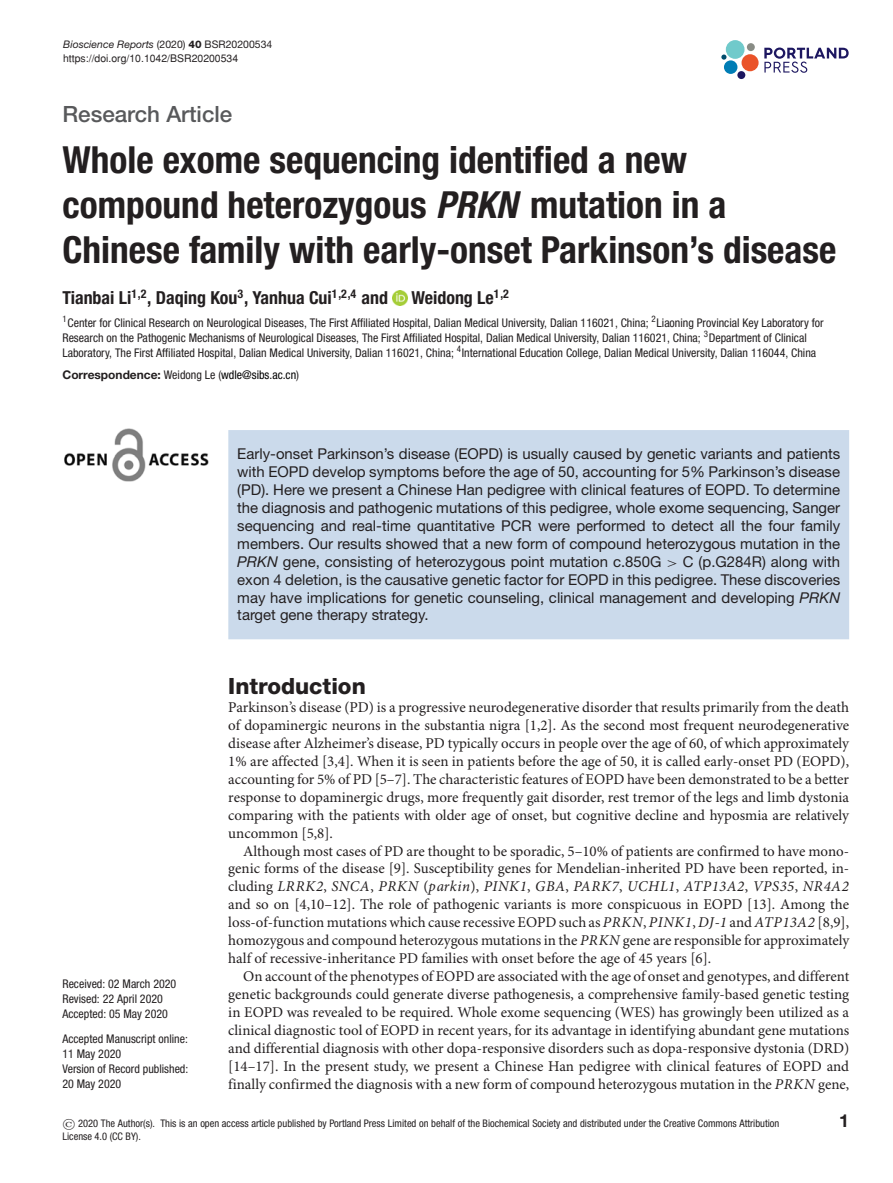
<style>
.page{position:relative;width:893px;height:1183px;background:#fff}
.page>*{position:absolute;margin:0;border:0;box-sizing:border-box;transform-origin:0 0}
.t1{font:700 condensed 37.35px/44.8px "Helvetica Neue LT Std";color:#231f20}
.t2{font:500 22.35px "Helvetica Neue LT Std";color:#58595b}
.t3{font:800 22.35px "Helvetica Neue LT Std";color:#231f20}
.t4{font:700 condensed 18px "Helvetica Neue LT Std";color:#231f20}
.t5{font:700 18px "Helvetica Neue LT Std";color:#231f20}
.t6{font:15px/18px "Minion Pro";color:#231f20;text-align:justify}
.t7{font:15px/18px "Helvetica Neue LT Std";color:#231f20;text-align:justify}
.t8{font:condensed 12px/15px "Helvetica Neue LT Std";color:#231f20}
.t9{font:700 12px "Helvetica Neue LT Std";color:#231f20}
.t10{font:condensed 10.5px/13.5px "Helvetica Neue LT Std";color:#231f20}
.t11{font:italic 10.5px "Helvetica Neue LT Std";color:#231f20}
.t12{font:10.5px "Helvetica";color:#231f20}
.s1{font-style:normal}
.s2{font-weight:800;font-style:normal}
.s3{font-style:italic}
.s4{font-weight:400;font-stretch:condensed}
.s5{font-weight:400;font-stretch:condensed;color:#000}
.s6{font-family:"RMTMI"}
.s7{font-family:"SFRM0700";font-stretch:normal}
</style>
<div class="page">
<svg style="left:764px;top:48px;width:85px;height:25px"></svg>
<div style="left:726px;top:40px;width:18px;height:19px;background:#70cacb;border-radius:50%"></div>
<div style="left:741px;top:54px;width:18px;height:17px;background:#ea5329;border-radius:50%"></div>
<div style="left:724px;top:60px;width:13px;height:14px;background:#007db5;border-radius:50%"></div>
<div style="left:737px;top:71px;width:8px;height:8px;background:#1d1760;border-radius:50%"></div>
<div style="left:747px;top:43px;width:8px;height:8px;background:#888c85;border-radius:50%"></div>
<svg style="left:721px;top:54px;width:5px;height:6px"></svg>
<img style="left:392px;top:291px;width:15px;height:15px">
<img style="left:64px;top:428px;width:145px;height:53px">
<div style="left:228px;top:430px;width:621px;height:209px;background:#cbdaeb"></div>
<p class="t11" style="left:63px;top:40px;width:211px">Bioscience Reports <span class="s1">(2020)</span> <span class="s2">40</span> <span class="s1">BSR20200534</span></p>
<p class="t12" style="left:63px;top:54px;width:177px">https://doi.org/10.1042/BSR20200534</p>
<h2 class="t2" style="left:62px;top:106px;width:171px">Research Article</h2>
<h1 class="t1" style="left:62px;top:140px;width:775px">Whole exome sequencing identified a new compound heterozygous <span class="s3">PRKN</span> mutation in a<br>Chinese family with early-onset Parkinson’s disease</h1>
<p class="t4" style="left:62px;top:291px;width:327px">Tianbai Li<sup>1,2</sup>, Daqing Kou<sup>3</sup>, Yanhua Cui<sup>1,2,4</sup> and</p>
<p class="t4" style="left:411px;top:291px;width:99px">Weidong Le<sup>1,2</sup></p>
<p class="t8" style="left:62px;top:316px;width:763px"><sup>1</sup>Center for Clinical Research on Neurological Diseases, The First Affiliated Hospital, Dalian Medical University, Dalian 116021, China; <sup>2</sup>Liaoning Provincial Key Laboratory for<br>Research on the Pathogenic Mechanisms of Neurological Diseases, The First Affiliated Hospital, Dalian Medical University, Dalian 116021, China; <sup>3</sup>Department of Clinical<br>Laboratory, The First Affiliated Hospital, Dalian Medical University, Dalian 116021, China; <sup>4</sup>International Education College, Dalian Medical University, Dalian 116044, China</p>
<p class="t9" style="left:62px;top:370px;width:238px">Correspondence: <span class="s4">Weidong Le (</span><span class="s5">wdle@sibs.ac.cn</span><span class="s4">)</span></p>
<p class="t7" style="left:237px;top:446px;width:604px">Early-onset Parkinson’s disease (EOPD) is usually caused by genetic variants and patients with EOPD develop symptoms before the age of 50, accounting for 5% Parkinson’s disease (PD). Here we present a Chinese Han pedigree with clinical features of EOPD. To determine the diagnosis and pathogenic mutations of this pedigree, whole exome sequencing, Sanger sequencing and real-time quantitative PCR were performed to detect all the four family members. Our results showed that a new form of compound heterozygous mutation in the <span class="s3">PRKN</span> gene, consisting of heterozygous point mutation c.850G <span class="s6">&gt;</span> C (p.G284R) along with exon 4 deletion, is the causative genetic factor for EOPD in this pedigree. These discoveries may have implications for genetic counseling, clinical management and developing <span class="s3">PRKN </span>target gene therapy strategy.</p>
<h2 class="t3" style="left:228px;top:677px;width:139px">Introduction</h2>
<p class="t6" style="left:228px;top:699px;width:622px">Parkinson’s disease (PD) is a progressive neurodegenerative disorder that results primarily from the death of dopaminergic neurons in the substantia nigra [1,2]. As the second most frequent neurodegenerative disease after Alzheimer’s disease, PD typically occurs in people over the age of 60, of which approximately 1% are affected [3,4]. When it is seen in patients before the age of 50, it is called early-onset PD (EOPD), accounting for 5% of PD [5–7]. The characteristic features of EOPD have been demonstrated to be a better response to dopaminergic drugs, more frequently gait disorder, rest tremor of the legs and limb dystonia comparing with the patients with older age of onset, but cognitive decline and hyposmia are relatively uncommon [5,8].</p>
<p class="t6" style="left:228px;top:842px;width:622px;text-indent:15px">Although most cases of PD are thought to be sporadic, 5–10% of patients are confirmed to have mono&shy;genic forms of the disease [9]. Susceptibility genes for Mendelian-inherited PD have been reported, in&shy;cluding <span class="s3">LRRK2</span>, <span class="s3">SNCA</span>, <span class="s3">PRKN</span> (<span class="s3">parkin</span>), <span class="s3">PINK1</span>, <span class="s3">GBA</span>, <span class="s3">PARK7</span>, <span class="s3">UCHL1</span>, <span class="s3">ATP13A2</span>, <span class="s3">VPS35</span>, <span class="s3">NR4A2 </span>and so on [4,10–12]. The role of pathogenic variants is more conspicuous in EOPD [13]. Among the loss-of-function mutations which cause recessive EOPD such as <span class="s3">PRKN</span>, <span class="s3">PINK1</span>, <span class="s3">DJ-1</span> and<span class="s3">ATP13A2</span> [8,9], homozygous and compound heterozygous mutations in the <span class="s3">PRKN</span> gene are responsible for approximately half of recessive-inheritance PD families with onset before the age of 45 years [6].</p>
<p class="t6" style="left:228px;top:968px;width:622px;text-indent:15px">On account of the phenotypes of EOPD are associated with the age of onset and genotypes, and different genetic backgrounds could generate diverse pathogenesis, a comprehensive family-based genetic testing in EOPD was revealed to be required. Whole exome sequencing (WES) has growingly been utilized as a clinical diagnostic tool of EOPD in recent years, for its advantage in identifying abundant gene mutations and differential diagnosis with other dopa-responsive disorders such as dopa-responsive dystonia (DRD) [14–17]. In the present study, we present a Chinese Han pedigree with clinical features of EOPD and finally confirmed the diagnosis with a new form of compound heterozygous mutation in the <span class="s3">PRKN</span> gene,</p>
<p class="t10" style="left:62px;top:1117px;width:718px"><span class="s7">©</span> 2020 The Author(s). This is an open access article published by Portland Press Limited on behalf of the Biochemical Society and distributed under the Creative Commons Attribution<br>License 4.0 (CC BY).</p>
<p class="t5" style="left:839px;top:1113px;width:11px">1</p>
<p class="t8" style="left:62px;top:976px;width:115px">Received: 02 March 2020<br>Revised: 22 April 2020<br>Accepted: 05 May 2020</p>
<p class="t8" style="left:62px;top:1032px;width:127px">Accepted Manuscript online:<br>11 May 2020<br>Version of Record published:<br>20 May 2020</p>
</div>
